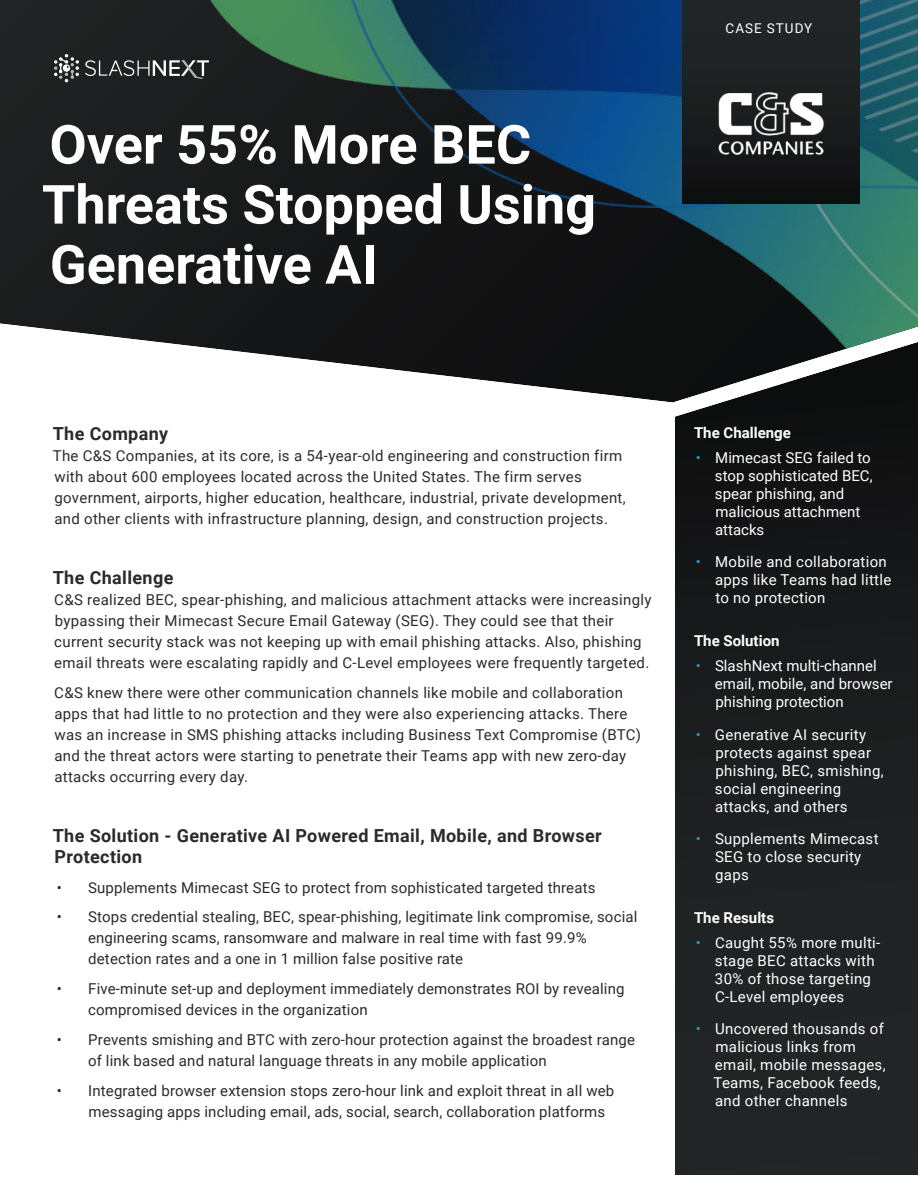
<style>
.page{position:relative;width:918px;height:1188px;background:#fff}
.page>*{position:absolute;margin:0;border:0;box-sizing:border-box;transform-origin:0 0}
.t1{font:700 54px/60px "Roboto";color:#fff}
.t2{font:700 18px/21px "Roboto";letter-spacing:.02em;color:#2d292a}
.t3{font:15px/21px "Roboto";letter-spacing:.02em;color:#2d292a}
.t4{font:15px/18px "Roboto";letter-spacing:.02em;color:#fff}
.t5{font:15px/18px "Roboto";color:#fff}
.t6{font:700 15px "Roboto";color:#fff}
.t7{font:13.5px "Roboto";letter-spacing:.075em;color:#fff}
.s1{color:#3191ca}
</style>
<div class="page">
<div style="left:0;top:0;width:172px;height:344px;background:#1c1e1f"></div>
<img style="left:172px;top:0;width:746px;height:402px">
<svg style="left:85px;top:60px;width:124px;height:19px;background:#515353"></svg>
<svg style="left:54px;top:54px;width:25px;height:28px"></svg>
<svg style="left:675px;top:342px;width:243px;height:833px;background:#1e2021"></svg>
<div style="left:682px;top:0;width:178px;height:203px;background:linear-gradient(to bottom,#252929,#101112)"></div>
<img style="left:715px;top:86px;width:119px;height:71px">
<h1 class="t1" style="left:42px;top:119px;width:556px">Over 55% More BEC<br>Threats Stopped Using<br>Generative AI</h1>
<p class="t7" style="left:726px;top:22px;width:88px">CASE STUDY</p>
<p class="t2" style="left:53px;top:425px;width:117px">The Company</p>
<p class="t3" style="left:53px;top:446px;width:574px">The C&amp;S Companies, at its core, is a 54-year-old engineering and construction firm with about 600 employees located across the United States. The firm serves government, airports, higher education, healthcare, industrial, private development, and other clients with infrastructure planning, design, and construction projects.</p>
<p class="t2" style="left:53px;top:569px;width:122px">The Challenge</p>
<p class="t3" style="left:54px;top:590px;width:599px">C&amp;S realized BEC, spear-phishing, and malicious attachment attacks were increasingly bypassing their Mimecast Secure Email Gateway (SEG). They could see that their current security stack was not keeping up with email phishing attacks. Also, phishing email threats were escalating rapidly and C-Level employees were frequently targeted.</p>
<p class="t3" style="left:54px;top:683px;width:588px">C&amp;S knew there were other communication channels like mobile and collaboration apps that had little to no protection and they were also experiencing attacks. There was an increase in SMS phishing attacks including Business Text Compromise (BTC) and the threat actors were starting to penetrate their Teams app with new zero-day attacks occurring every day.</p>
<p class="t2" style="left:53px;top:826px;width:550px">The Solution - Generative AI Powered Email, Mobile, and Browser<br>Protection</p>
<p class="t3" style="left:57px;top:878px;width:540px">• Supplements Mimecast SEG to protect from sophisticated targeted threats</p>
<p class="t3" style="left:88px;top:907px;width:551px;text-indent:-31px">• Stops credential stealing, BEC, spear-phishing, legitimate link compromise, social engineering scams, ransomware and malware in real time with fast 99.9% detection rates and a one in 1 million false positive rate</p>
<p class="t3" style="left:88px;top:979px;width:538px;text-indent:-31px">• Five-minute set-up and deployment immediately demonstrates ROI by revealing compromised devices in the organization</p>
<p class="t3" style="left:88px;top:1030px;width:548px;text-indent:-31px">• Prevents smishing and BTC with zero-hour protection against the broadest range of link based and natural language threats in any mobile application</p>
<p class="t3" style="left:89px;top:1081px;width:527px;text-indent:-32px">• Integrated browser extension stops zero-hour link and exploit threat in all web messaging apps including email, ads, social, search, collaboration platforms</p>
<p class="t6" style="left:694px;top:426px;width:98px">The Challenge</p>
<p class="t5" style="left:715px;top:449px;width:159px;text-indent:-19px"><span class="s1">•</span> Mimecast SEG failed to stop sophisticated BEC, spear phishing, and malicious attachment attacks</p>
<p class="t4" style="left:715px;top:553px;width:178px;text-indent:-19px"><span class="s1">•</span> Mobile and collaboration apps like Teams had little to no protection</p>
<p class="t6" style="left:694px;top:635px;width:87px">The Solution</p>
<p class="t5" style="left:715px;top:658px;width:179px;text-indent:-19px"><span class="s1">•</span> SlashNext multi-channel email, mobile, and browser phishing protection</p>
<p class="t4" style="left:715px;top:726px;width:170px;text-indent:-19px"><span class="s1">•</span> Generative AI security protects against spear phishing, BEC, smishing, social engineering attacks, and others</p>
<p class="t4" style="left:715px;top:830px;width:165px;text-indent:-19px"><span class="s1">•</span> Supplements Mimecast<br>SEG to close security gaps</p>
<p class="t6" style="left:694px;top:912px;width:82px">The Results</p>
<p class="t4" style="left:715px;top:935px;width:167px;text-indent:-19px"><span class="s1">•</span> Caught 55% more multi&shy;stage BEC attacks with<br>30% of those targeting<br>C-Level employees</p>
<p class="t4" style="left:714px;top:1021px;width:174px;text-indent:-18px"><span class="s1">•</span> Uncovered thousands of malicious links from email, mobile messages,<br>Teams, Facebook feeds, and other channels</p>
</div>
